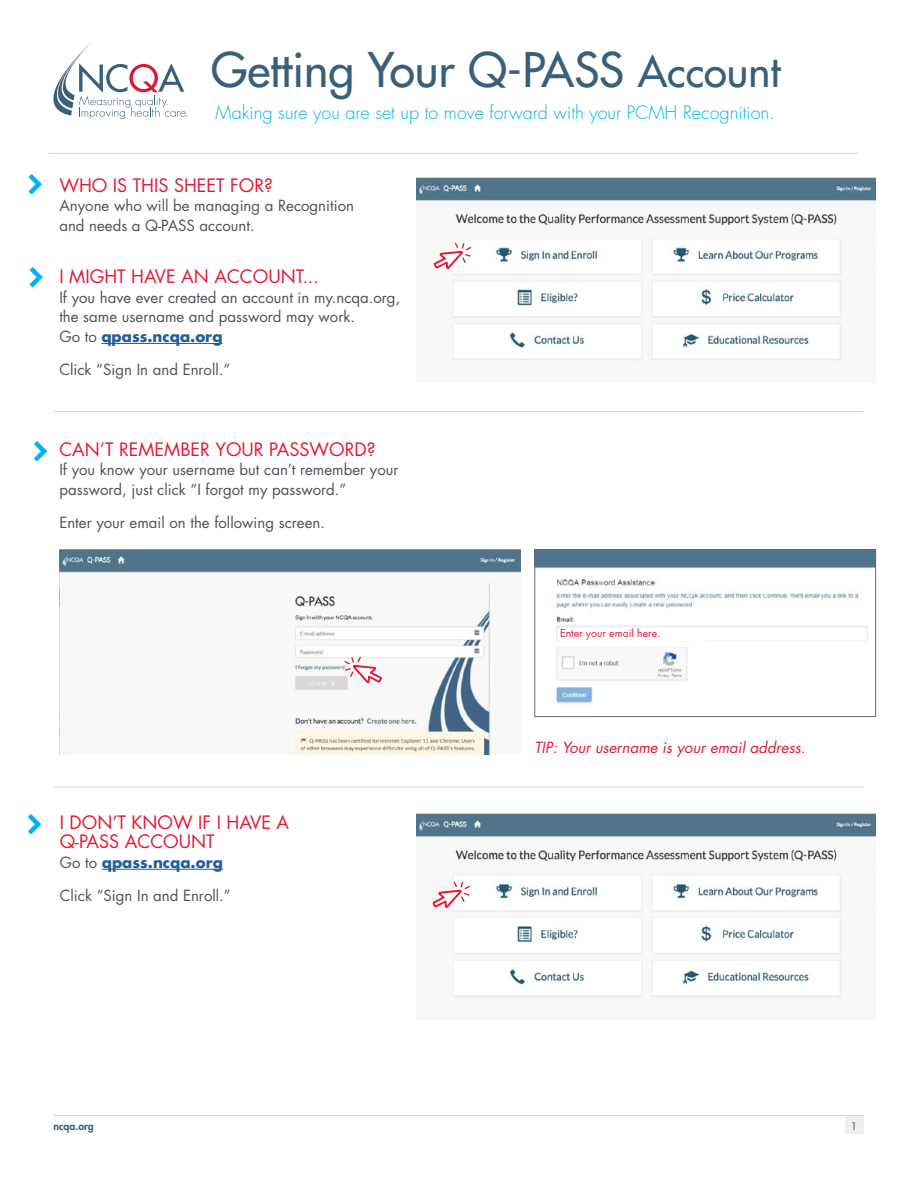
<style>
.page{position:relative;width:918px;height:1188px;background:#fff}
.page>*{position:absolute;margin:0;border:0;box-sizing:border-box;transform-origin:0 0}
.t1{font:500 46.5px "Futura Std";color:#39607a}
.t2{font:18px/19.5px "Futura Std";color:#e31837}
.t3{font:300 18px "Futura Std";color:#00b3ef}
.t4{font:15px/19.5px "Futura Std";color:#4d525a}
.t5{font:italic 15px "Futura Std";color:#e31837}
.t6{font:700 15px "Futura Std";color:#215e9e}
.t7{font:10.5px "Futura Std";color:#e31837}
.t8{font:800 10.5px "Futura Std";color:#39607a}
.t9{font:10.5px "Futura Std";color:#39607a}
.s1{font-size:42px}
.s2{font-weight:700;color:#215e9e}
.s3{font-weight:400;color:#4d525a}
</style>
<div class="page">
<div style="left:845px;top:1115px;width:18px;height:19px;background:#eeeeed"></div>
<hr style="left:53px;top:1115px;width:810px;height:1px;background:#d5d5d2">
<hr style="left:101px;top:343px;width:122px;height:1px;background:#215e9e">
<img style="left:417px;top:177px;width:459px;height:186px">
<img style="left:59px;top:549px;width:461px;height:206px">
<hr style="left:102px;top:869px;width:121px;height:1px;background:#215e9e">
<img style="left:417px;top:814px;width:459px;height:186px">
<hr style="left:48px;top:153px;width:810px;height:1px;background:#d5d5d2">
<hr style="left:54px;top:787px;width:810px;height:1px;background:#d5d5d2">
<svg style="left:432px;top:881px;width:38px;height:27px"></svg>
<svg style="left:344px;top:657px;width:38px;height:26px"></svg>
<svg style="left:53px;top:42px;width:134px;height:77px"></svg>
<img style="left:537px;top:551px;width:337px;height:153px">
<div style="left:535px;top:549px;width:341px;height:168px;border:1px solid #65696e"></div>
<div style="left:560px;top:629px;width:146px;height:11px;background:#fff"></div>
<hr style="left:53px;top:411px;width:810px;height:1px;background:#d5d5d2">
<svg style="left:433px;top:243px;width:38px;height:26px"></svg>
<h1 class="t1" style="left:211px;top:41px;width:571px">Getting Your Q-PASS <span class="s1">Account</span></h1>
<p class="t3" style="left:216px;top:101px;width:561px">Making sure you are set up to move forward with your PCMH Recognition.</p>
<p class="t2" style="left:59px;top:176px;width:215px">WHO IS THIS SHEET FOR?</p>
<p class="t4" style="left:59px;top:196px;width:296px">Anyone who will be managing a Recognition and needs a Q-PASS account.</p>
<p class="t2" style="left:59px;top:267px;width:261px">I MIGHT HAVE AN ACCOUNT...</p>
<p class="t4" style="left:59px;top:288px;width:342px">If you have ever created an account in my.ncqa.org, the same username and password may work.<br>Go to <span class="s2">qpass.ncqa.org</span></p>
<p class="t4" style="left:59px;top:360px;width:172px">Click “Sign In and Enroll.”</p>
<p class="t2" style="left:59px;top:440px;width:318px">CAN’T REMEMBER YOUR PASSWORD?</p>
<p class="t4" style="left:59px;top:460px;width:341px">If you know your username but can’t remember your password, just click “I forgot my password.”</p>
<p class="t4" style="left:59px;top:513px;width:267px">Enter your email on the following screen.</p>
<p class="t2" style="left:60px;top:813px;width:231px">I DON’T KNOW IF I HAVE A<br>Q-PASS ACCOUNT</p>
<p class="t6" style="left:60px;top:852px;width:165px"><span class="s3">Go to</span> qpass.ncqa.org</p>
<p class="t4" style="left:60px;top:886px;width:172px">Click “Sign In and Enroll.”</p>
<p class="t7" style="left:560px;top:627px;width:102px">Enter your email here.</p>
<p class="t5" style="left:535px;top:738px;width:272px">TIP: Your username is your email address.</p>
<p class="t8" style="left:53px;top:1120px;width:42px">ncqa.org</p>
<p class="t9" style="left:851px;top:1119px;width:8px">1</p>
</div>
